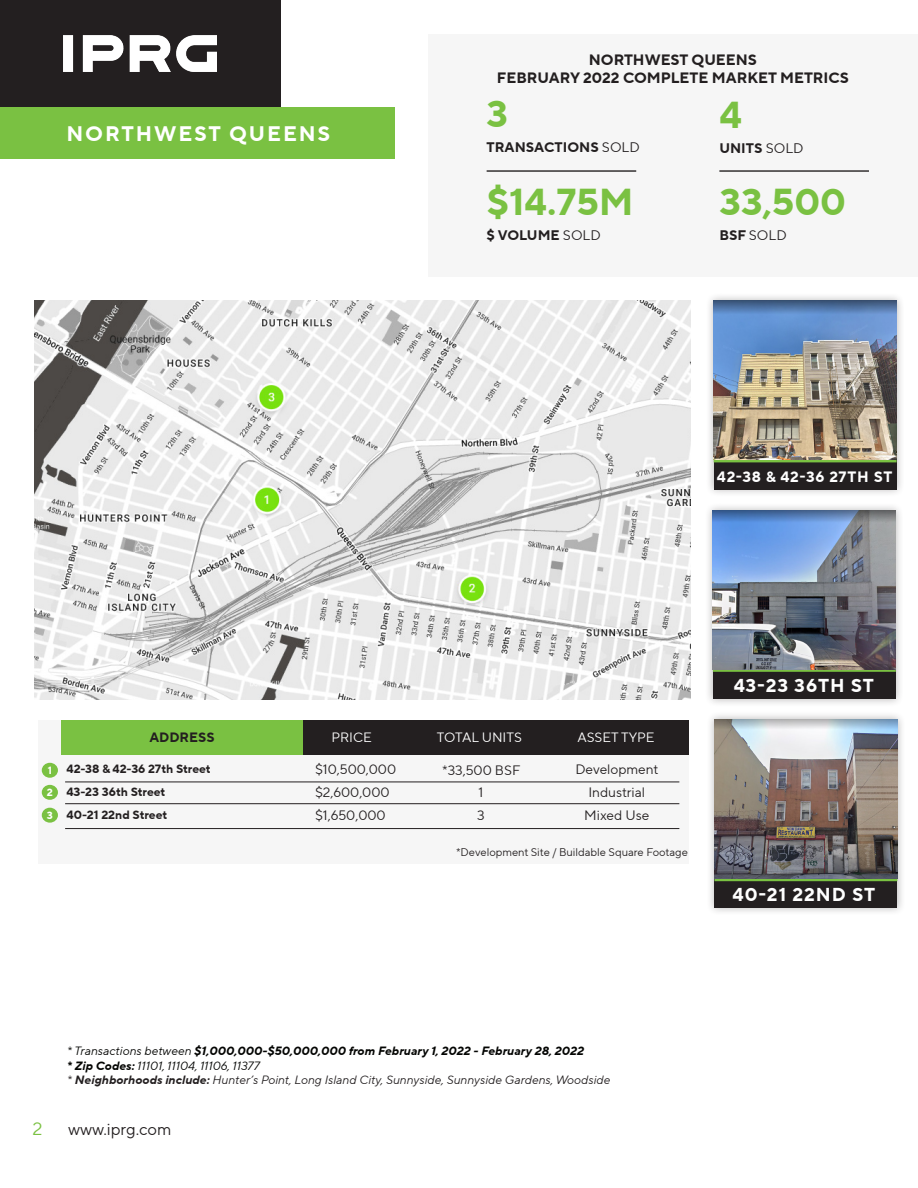
<style>
.page{position:relative;width:918px;height:1188px;background:#fff}
.page>*{position:absolute;margin:0;border:0;box-sizing:border-box;transform-origin:0 0}
.t1{font:700 37.35px "TT Norms Pro";color:#7ac142}
.t2{font:700 21px "TT Norms Pro";letter-spacing:.09em;color:#fff}
.t3{font:700 18.6px "TT Norms Pro";letter-spacing:.05em;color:#fff}
.t4{font:18px "TT Norms Pro";color:#7ac142}
.t5{font:16.5px "TT Norms Pro";color:#231f20}
.t6{font:700 15px "TT Norms Pro";color:#231f20}
.t7{font:700 15px "TT Norms Pro";letter-spacing:.05em;color:#fff}
.t8{font:700 13.8px "TT Norms Pro";color:#231f20}
.t9{font:13.8px "TT Norms Pro";color:#231f20}
.t10{font:13.65px "TT Norms Pro";color:#231f20}
.t11{font:13.5px "TT Norms Pro";color:#fff}
.t12{font:700 13.5px "TT Norms Pro";color:#231f20}
.t13{font:italic 700 12px/14.4px "TT Norms Pro";color:#040503}
.t14{font:700 12px "TT Norms Pro";color:#231f20}
.t15{font:11.1px "TT Norms Pro";color:#231f20}
.t16{font:700 10.5px "TT Norms Pro";color:#fff}
.s1{font-weight:400}
.s2{font-weight:700}
.s3{font-weight:400;color:#231f20}
.s4{color:#231f20}
</style>
<div class="page">
<div style="left:0;top:0;width:281px;height:107px;background:#231f20"></div>
<img style="left:64px;top:35px;width:153px;height:37px">
<div style="left:0;top:107px;width:395px;height:51px;background:#7ac142"></div>
<div style="left:428px;top:34px;width:490px;height:243px;background:#f6f6f6"></div>
<hr style="left:487px;top:170px;width:149px;height:2px;background:#231f20">
<hr style="left:719px;top:170px;width:150px;height:2px;background:#231f20">
<div style="left:38px;top:721px;width:651px;height:143px;background:#f6f6f6"></div>
<img style="left:35px;top:301px;width:655px;height:399px">
<div style="left:42px;top:763px;width:16px;height:15px;background:#7ac142;border-radius:50%"></div>
<div style="left:302px;top:721px;width:387px;height:34px;background:#231f20"></div>
<div style="left:61px;top:721px;width:241px;height:34px;background:#7ac142"></div>
<hr style="left:65px;top:782px;width:614px;height:1px;background:#231f20">
<div style="left:704px;top:502px;width:200px;height:205px;background:#231f20;opacity:.31"></div>
<div style="left:713px;top:510px;width:183px;height:189px;background:#231f20"></div>
<svg style="left:713px;top:669px;width:183px;height:3px"></svg>
<img style="left:713px;top:510px;width:183px;height:159px">
<div style="left:706px;top:712px;width:199px;height:204px;background:#231f20;opacity:.31"></div>
<div style="left:714px;top:720px;width:183px;height:188px;background:#231f20"></div>
<hr style="left:714px;top:878px;width:183px;height:3px;background:#7ac142">
<img style="left:714px;top:720px;width:183px;height:159px">
<div style="left:705px;top:292px;width:200px;height:206px;background:#231f20;opacity:.31"></div>
<div style="left:714px;top:301px;width:183px;height:188px;background:#231f20"></div>
<hr style="left:714px;top:459px;width:183px;height:3px;background:#7ac142">
<img style="left:714px;top:301px;width:183px;height:159px">
<hr style="left:65px;top:803px;width:614px;height:1px;background:#231f20">
<hr style="left:65px;top:828px;width:614px;height:1px;background:#231f20">
<div style="left:42px;top:785px;width:16px;height:15px;background:#7ac142;border-radius:50%"></div>
<div style="left:42px;top:808px;width:16px;height:15px;background:#7ac142;border-radius:50%"></div>
<p class="t2" style="left:66px;top:118px;width:265px">NORTHWEST QUEENS</p>
<p class="t6" style="left:589px;top:49px;width:170px">NORTHWEST QUEENS</p>
<p class="t6" style="left:497px;top:67px;width:354px">FEBRUARY 2022 COMPLETE MARKET METRICS</p>
<p class="t1" style="left:487px;top:86px;width:23px">3</p>
<p class="t8" style="left:487px;top:137px;width:155px">TRANSACTIONS <span class="s1">SOLD</span></p>
<p class="t1" style="left:487px;top:174px;width:149px">$14.75M</p>
<p class="t8" style="left:487px;top:225px;width:116px">$ VOLUME <span class="s1">SOLD</span></p>
<p class="t1" style="left:719px;top:87px;width:24px">4</p>
<p class="t8" style="left:719px;top:138px;width:86px">UNITS <span class="s1">SOLD</span></p>
<p class="t1" style="left:719px;top:174px;width:128px">33,500</p>
<p class="t9" style="left:719px;top:226px;width:69px"><span class="s2">BSF</span> SOLD</p>
<p class="t7" style="left:717px;top:465px;width:177px">42-38 &amp; 42-36 27TH ST</p>
<p class="t3" style="left:734px;top:672px;width:142px">43-23 36TH ST</p>
<p class="t16" style="left:48px;top:762px;width:6px">1</p>
<p class="t16" style="left:47px;top:785px;width:8px">2</p>
<p class="t16" style="left:47px;top:807px;width:8px">3</p>
<p class="t12" style="left:149px;top:727px;width:67px">ADDRESS</p>
<p class="t11" style="left:332px;top:728px;width:42px">PRICE</p>
<p class="t11" style="left:437px;top:728px;width:87px">TOTAL UNITS</p>
<p class="t11" style="left:577px;top:728px;width:79px">ASSET TYPE</p>
<p class="t14" style="left:67px;top:760px;width:146px">42-38 &amp; 42-36 27th Street</p>
<p class="t14" style="left:67px;top:783px;width:100px">43-23 36th Street</p>
<p class="t14" style="left:67px;top:806px;width:102px">40-21 22nd Street</p>
<p class="t10" style="left:315px;top:760px;width:83px">$10,500,000</p>
<p class="t10" style="left:315px;top:783px;width:76px">$2,600,000</p>
<p class="t10" style="left:315px;top:806px;width:72px">$1,650,000</p>
<p class="t10" style="left:442px;top:760px;width:80px">*33,500 BSF</p>
<p class="t10" style="left:479px;top:783px;width:6px">1</p>
<p class="t10" style="left:477px;top:806px;width:9px">3</p>
<p class="t10" style="left:575px;top:760px;width:84px">Development</p>
<p class="t10" style="left:588px;top:783px;width:58px">Industrial</p>
<p class="t10" style="left:584px;top:806px;width:66px">Mixed Use</p>
<p class="t15" style="left:456px;top:845px;width:233px">*Development Site / Buildable Square Footage</p>
<p class="t3" style="left:733px;top:881px;width:144px">40-21 22ND ST</p>
<p class="t13" style="left:67px;top:1044px;width:545px"><span class="s1">* Transactions between</span> $1,000,000-$50,000,000 from February 1, 2022 - February 28, 2022<br>* Zip Codes: <span class="s1">11101, 11104, 11106, 11377<br></span><span class="s3">*</span> <span class="s4">Neighborhoods include:</span> <span class="s3">Hunter’s Point, Long Island City, Sunnyside, Sunnyside Gardens, Woodside</span></p>
<h3 class="t4" style="left:32px;top:1116px;width:11px">2</h3>
<h3 class="t5" style="left:68px;top:1117px;width:105px">www.iprg.com</h3>
</div>
